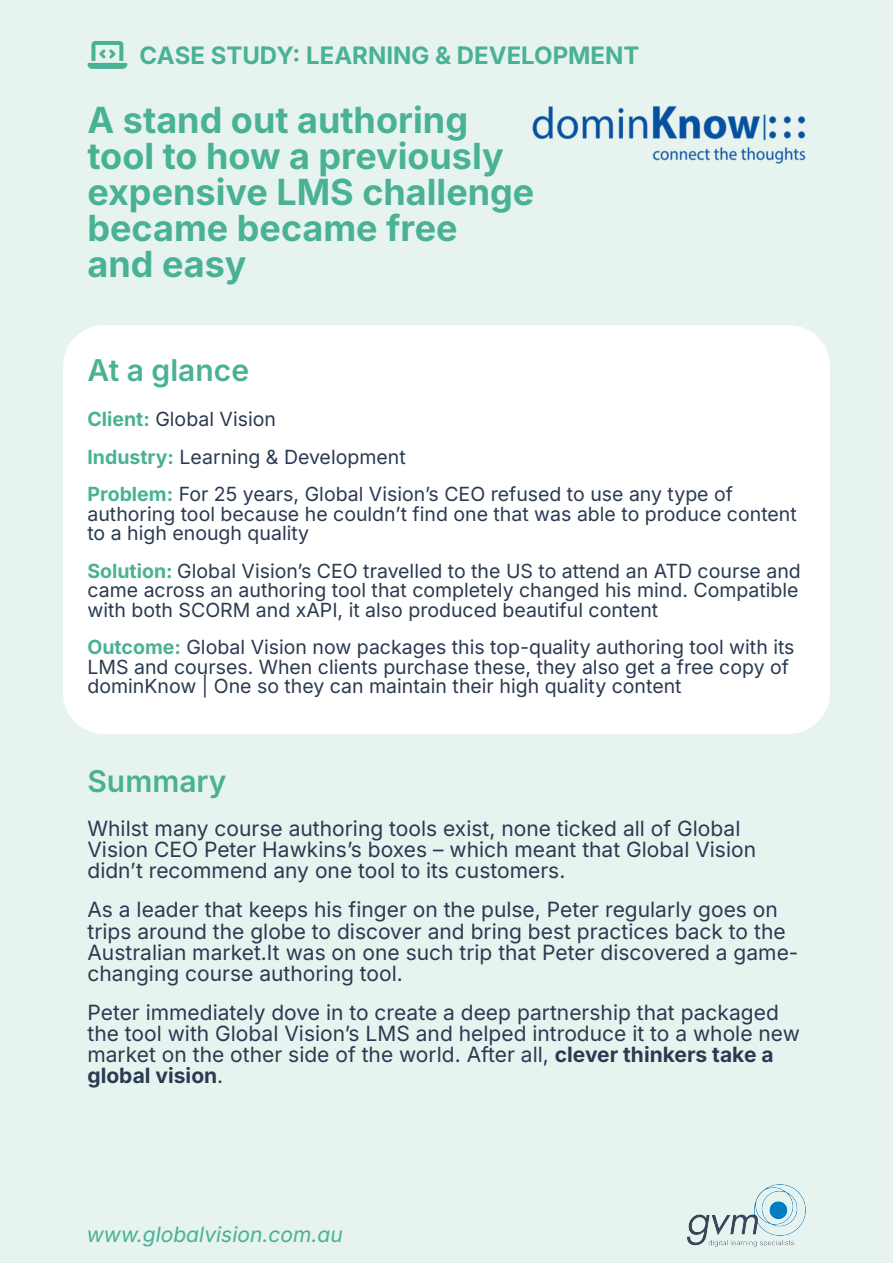
<style>
.page{position:relative;width:893px;height:1263px;background:#e6f3ef}
.page>*{position:absolute;margin:0;border:0;box-sizing:border-box;transform-origin:0 0}
.t1{font:700 36px "Inter";color:#49b194}
.t2{font:600 30px "Inter";color:#49b194}
.t3{font:700 24px "Inter";color:#49b194}
.t4{font:21px "Inter";color:#2a3a51}
.t5{font:italic 21px "Inter";color:#49b194}
.t6{font:700 21px "Inter";color:#2a3a51}
.t7{font:19.5px "Inter";color:#2a3a51}
.s1{font-weight:700;color:#49b194}
.s2{font-weight:700}
.s3{font-weight:400}
</style>
<div class="page">
<div style="left:63px;top:325px;width:767px;height:409px;background:#fff;border-radius:41px"></div>
<img style="left:687px;top:1184px;width:119px;height:63px">
<svg style="left:87px;top:41px;width:40px;height:28px"></svg>
<img style="left:532px;top:106px;width:274px;height:58px">
<p class="t3" style="left:140px;top:40px;width:501px">CASE STUDY: LEARNING &amp; DEVELOPMENT</p>
<p class="t1" style="left:87px;top:98px;width:382px">A stand out authoring</p>
<p class="t1" style="left:87px;top:134px;width:418px">tool to how a previously</p>
<p class="t1" style="left:87px;top:170px;width:448px">expensive LMS challenge</p>
<p class="t1" style="left:87px;top:206px;width:372px">became became free</p>
<p class="t1" style="left:87px;top:242px;width:161px">and easy</p>
<p class="t2" style="left:87px;top:352px;width:163px">At a glance</p>
<p class="t7" style="left:87px;top:407px;width:190px"><span class="s1">Client:</span> Global Vision</p>
<p class="t7" style="left:87px;top:445px;width:320px"><span class="s1">Industry:</span> Learning &amp; Development</p>
<p class="t7" style="left:87px;top:482px;width:647px"><span class="s1">Problem:</span> For 25 years, Global Visionʼs CEO refused to use any type of</p>
<p class="t7" style="left:87px;top:502px;width:711px">authoring tool because he couldnʼt find one that was able to produce content</p>
<p class="t7" style="left:87px;top:521px;width:223px">to a high enough quality</p>
<p class="t7" style="left:87px;top:559px;width:715px"><span class="s1">Solution:</span> Global Visionʼs CEO travelled to the US to attend an ATD course and</p>
<p class="t7" style="left:87px;top:578px;width:713px">came across an authoring tool that completely changed his mind. Compatible</p>
<p class="t7" style="left:87px;top:598px;width:572px">with both SCORM and xAPI, it also produced beautiful content</p>
<p class="t7" style="left:87px;top:635px;width:709px"><span class="s1">Outcome:</span> Global Vision now packages this top-quality authoring tool with its</p>
<p class="t7" style="left:87px;top:655px;width:703px">LMS and courses. When clients purchase these, they also get a free copy of</p>
<p class="t7" style="left:87px;top:674px;width:596px">dominKnow | One so they can maintain their high quality content</p>
<p class="t2" style="left:87px;top:763px;width:141px">Summary</p>
<p class="t4" style="left:87px;top:816px;width:654px">Whilst many course authoring tools exist, none ticked all of Global</p>
<p class="t4" style="left:87px;top:837px;width:670px">Vision CEO Peter Hawkinsʼs boxes – which meant that Global Vision</p>
<p class="t4" style="left:87px;top:858px;width:479px">didnʼt recommend any one tool to its customers.</p>
<p class="t4" style="left:87px;top:897px;width:692px">As a leader that keeps his finger on the pulse, Peter regularly goes on</p>
<p class="t4" style="left:87px;top:918px;width:700px">trips around the globe to discover and bring best practices back to the</p>
<p class="t4" style="left:87px;top:939px;width:713px">Australian market.It was on one such trip that Peter discovered a game-</p>
<p class="t4" style="left:87px;top:960px;width:317px">changing course authoring tool.</p>
<p class="t4" style="left:87px;top:999px;width:693px">Peter immediately dove in to create a deep partnership that packaged</p>
<p class="t4" style="left:87px;top:1020px;width:714px">the tool with Global Visionʼs LMS and helped introduce it to a whole new</p>
<p class="t4" style="left:87px;top:1041px;width:688px">market on the other side of the world. After all, <span class="s2">clever thinkers take a</span></p>
<p class="t6" style="left:87px;top:1062px;width:137px">global vision<span class="s3">.</span></p>
<p class="t5" style="left:87px;top:1222px;width:258px">www.globalvision.com.au</p>
</div>
